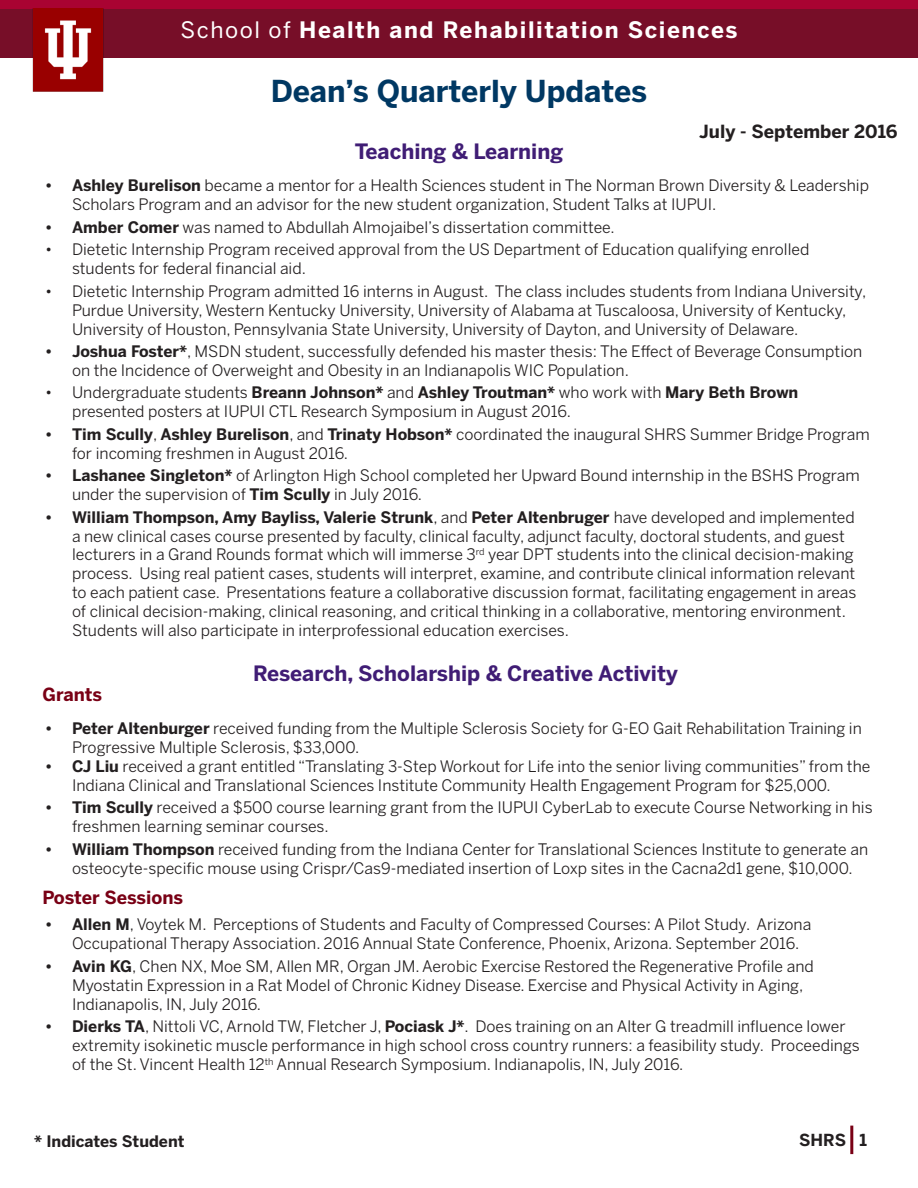
<style>
.page{position:relative;width:918px;height:1188px;background:#fff}
.page>*{position:absolute;margin:0;border:0;box-sizing:border-box;transform-origin:0 0}
.t1{font:700 30px "Benton Sans";color:#003863}
.t2{font:700 22.5px "Benton Sans";letter-spacing:.07em;color:#fff}
.t3{font:700 21px "Benton Sans";color:#401d75}
.t4{font:700 18px "Benton Sans";letter-spacing:-.005em;color:#790015}
.t5{font:700 18px "Benton Sans";color:#231f20}
.t6{font:700 16.5px "Benton Sans";color:#231f20}
.t7{font:15.75px/18.9px "Benton Sans";color:#231f20}
.t8{font:700 15.75px "Benton Sans";color:#231f20}
.s1{font-weight:400}
.s2{font-weight:700}
</style>
<div class="page">
<hr style="left:850px;top:1126px;width:3px;height:28px;background:#790015">
<div style="left:0;top:0;width:918px;height:13px;background:#a90332"></div>
<div style="left:0;top:9px;width:918px;height:49px;background:#770e28"></div>
<img style="left:32px;top:9px;width:72px;height:83px">
<p class="t2" style="left:181px;top:16px;width:558px"><span class="s1">School of</span> Health and Rehabilitation Sciences</p>
<p class="t1" style="left:271px;top:73px;width:378px">Dean’s Quarterly Updates</p>
<p class="t3" style="left:355px;top:138px;width:210px">Teaching &amp; Learning</p>
<p class="t5" style="left:699px;top:120px;width:200px">July - September 2016</p>
<p class="t7" style="left:72px;top:176px;width:799px;text-indent:-27px"><span class="s2">• Ashley Burelison</span> became a mentor for a Health Sciences student in The Norman Brown Diversity &amp; Leadership<br>Scholars Program and an advisor for the new student organization, Student Talks at IUPUI.</p>
<p class="t7" style="left:45px;top:218px;width:571px"><span class="s2">• Amber Comer</span> was named to Abdullah Almojaibel’s dissertation committee.</p>
<p class="t7" style="left:72px;top:240px;width:739px;text-indent:-27px">• Dietetic Internship Program received approval from the US Department of Education qualifying enrolled students for federal financial aid.</p>
<p class="t7" style="left:72px;top:282px;width:796px;text-indent:-27px">• Dietetic Internship Program admitted 16 interns in August. The class includes students from Indiana University,<br>Purdue University, Western Kentucky University, University of Alabama at Tuscaloosa, University of Kentucky,<br>University of Houston, Pennsylvania State University, University of Dayton, and University of Delaware.</p>
<p class="t7" style="left:72px;top:342px;width:792px;text-indent:-27px"><span class="s2">• Joshua Foster*</span>, MSDN student, successfully defended his master thesis: The Effect of Beverage Consumption on the Incidence of Overweight and Obesity in an Indianapolis WIC Population.</p>
<p class="t7" style="left:72px;top:383px;width:728px;text-indent:-27px">• Undergraduate students <span class="s2">Breann Johnson*</span> and <span class="s2">Ashley Troutman*</span> who work with <span class="s2">Mary Beth Brown </span>presented posters at IUPUI CTL Research Symposium in August 2016.</p>
<p class="t7" style="left:72px;top:425px;width:799px;text-indent:-27px"><span class="s2">• Tim Scully</span>, <span class="s2">Ashley Burelison</span>, and <span class="s2">Trinaty Hobson*</span> coordinated the inaugural SHRS Summer Bridge Program for incoming freshmen in August 2016.</p>
<p class="t7" style="left:72px;top:466px;width:789px;text-indent:-27px"><span class="s2">• Lashanee Singleton*</span> of Arlington High School completed her Upward Bound internship in the BSHS Program under the supervision of <span class="s2">Tim Scully</span> in July 2016.</p>
<p class="t7" style="left:72px;top:508px;width:786px;text-indent:-27px"><span class="s2">• William Thompson, Amy Bayliss, Valerie Strunk</span>, and <span class="s2">Peter Altenbruger</span> have developed and implemented a new clinical cases course presented by faculty, clinical faculty, adjunct faculty, doctoral students, and guest lecturers in a Grand Rounds format which will immerse 3<sup>rd</sup> year DPT students into the clinical decision-making process. Using real patient cases, students will interpret, examine, and contribute clinical information relevant to each patient case. Presentations feature a collaborative discussion format, facilitating engagement in areas of clinical decision-making, clinical reasoning, and critical thinking in a collaborative, mentoring environment.<br>Students will also participate in interprofessional education exercises.</p>
<p class="t4" style="left:42px;top:683px;width:61px">Grants</p>
<p class="t3" style="left:253px;top:660px;width:426px">Research, Scholarship &amp; Creative Activity</p>
<p class="t7" style="left:72px;top:719px;width:791px;text-indent:-27px"><span class="s2">• Peter Altenburger</span> received funding from the Multiple Sclerosis Society for G-EO Gait Rehabilitation Training in<br>Progressive Multiple Sclerosis, $33,000.</p>
<p class="t7" style="left:72px;top:757px;width:800px;text-indent:-27px"><span class="s2">• CJ Liu</span> received a grant entitled “Translating 3-Step Workout for Life into the senior living communities” from the<br>Indiana Clinical and Translational Sciences Institute Community Health Engagement Program for $25,000.</p>
<p class="t7" style="left:72px;top:798px;width:802px;text-indent:-27px"><span class="s2">• Tim Scully</span> received a $500 course learning grant from the IUPUI CyberLab to execute Course Networking in his freshmen learning seminar courses.</p>
<p class="t7" style="left:72px;top:840px;width:798px;text-indent:-27px"><span class="s2">• William Thompson</span> received funding from the Indiana Center for Translational Sciences Institute to generate an osteocyte-specific mouse using Crispr/Cas9-mediated insertion of Loxp sites in the Cacna2d1 gene, $10,000.</p>
<p class="t4" style="left:42px;top:887px;width:142px">Poster Sessions</p>
<p class="t7" style="left:72px;top:915px;width:741px;text-indent:-27px"><span class="s2">• Allen M</span>, Voytek M. Perceptions of Students and Faculty of Compressed Courses: A Pilot Study. Arizona<br>Occupational Therapy Association. 2016 Annual State Conference, Phoenix, Arizona. September 2016.</p>
<p class="t7" style="left:72px;top:957px;width:743px;text-indent:-27px"><span class="s2">• Avin KG</span>, Chen NX, Moe SM, Allen MR, Organ JM. Aerobic Exercise Restored the Regenerative Profile and<br>Myostatin Expression in a Rat Model of Chronic Kidney Disease. Exercise and Physical Activity in Aging,<br>Indianapolis, IN, July 2016.</p>
<p class="t7" style="left:72px;top:1017px;width:789px;text-indent:-27px"><span class="s2">• Dierks TA</span>, Nittoli VC, Arnold TW, Fletcher J, <span class="s2">Pociask J*</span>. Does training on an Alter G treadmill influence lower extremity isokinetic muscle performance in high school cross country runners: a feasibility study. Proceedings of the St. Vincent Health 12<sup>th</sup> Annual Research Symposium. Indianapolis, IN, July 2016.</p>
<p class="t8" style="left:34px;top:1131px;width:152px">* Indicates Student</p>
<p class="t6" style="left:799px;top:1129px;width:69px">SHRS 1</p>
</div>
